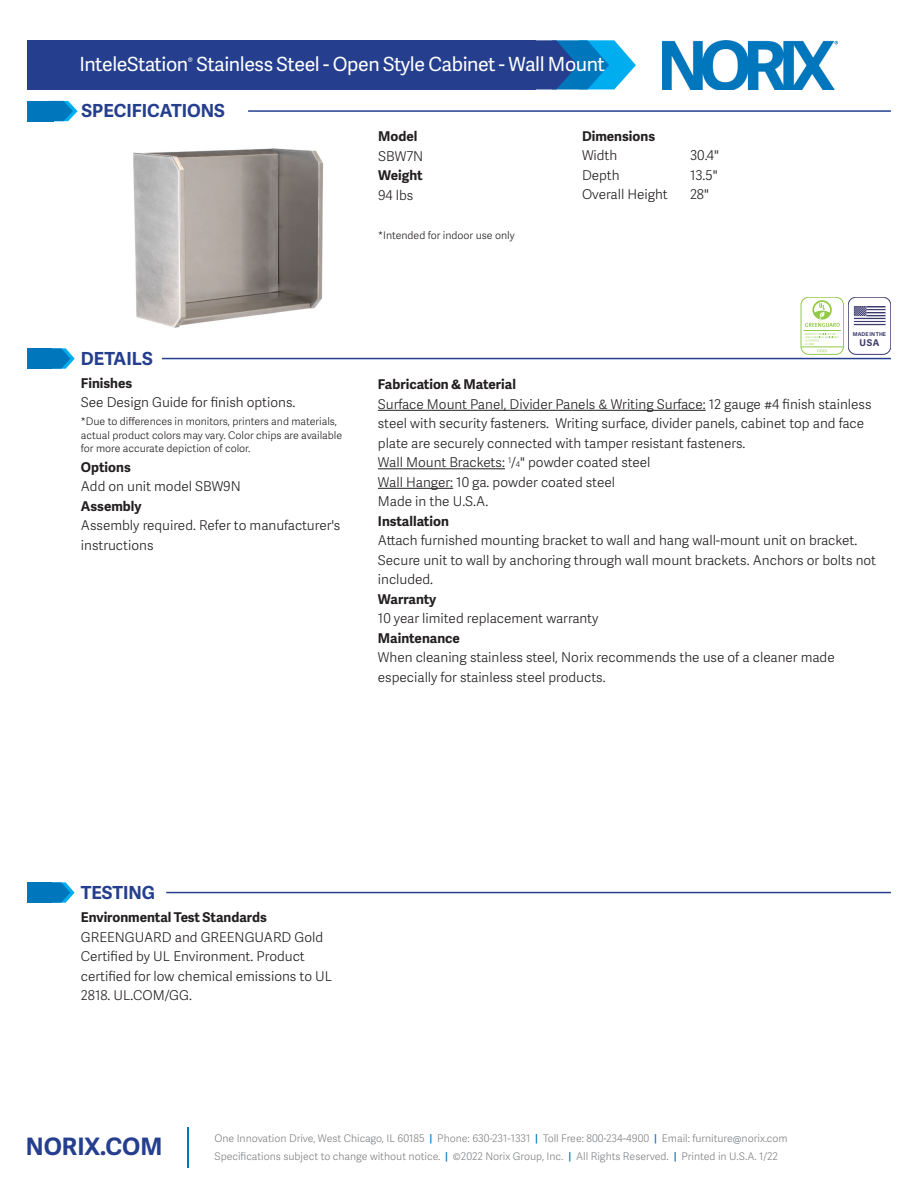
<style>
.page{position:relative;width:918px;height:1188px;background:#fff}
.page>*{position:absolute;margin:0;border:0;box-sizing:border-box;transform-origin:0 0}
.t1{font:700 24px "Adelle Sans";color:#253f8e}
.t2{font:19.5px "Adelle Sans";letter-spacing:-.02em;color:#fff}
.t3{font:700 18px "Adelle Sans";color:#253f8e}
.t4{font:300 13.5px/19.5px "Adelle Sans";color:#231f20}
.t5{font:700 13.5px "Adelle Sans";color:#231f20}
.t6{font:300 10.5px "Adelle Sans";color:#808285}
.t7{font:300 10.5px/13.5px "Adelle Sans";color:#231f20}
.t8{font:700 9.3px "Adelle Sans";color:#3d3b6e}
.t9{font:700 5.25px "Adelle Sans";color:#3d3b6e}
.s1{font-size:7.8px}
.s2{font-weight:600;color:#0077bd}
</style>
<div class="page">
<hr style="left:187px;top:1127px;width:2px;height:41px;background:#0077bd">
<img style="left:663px;top:40px;width:174px;height:50px">
<svg style="left:535px;top:40px;width:101px;height:49px;background:#2883c2"></svg>
<div style="left:27px;top:40px;width:508px;height:49px;background:#253f8e"></div>
<hr style="left:378px;top:410px;width:328px;height:1px;background:#231f20">
<hr style="left:378px;top:468px;width:127px;height:1px;background:#231f20">
<hr style="left:378px;top:488px;width:75px;height:1px;background:#231f20">
<svg style="left:52px;top:348px;width:23px;height:21px"></svg>
<div style="left:27px;top:348px;width:25px;height:21px;background:#0077bd"></div>
<hr style="left:162px;top:358px;width:729px;height:1px;background:#253f8e">
<svg style="left:52px;top:882px;width:23px;height:21px"></svg>
<div style="left:27px;top:882px;width:25px;height:21px;background:#0077bd"></div>
<hr style="left:166px;top:892px;width:725px;height:1px;background:#253f8e">
<svg style="left:53px;top:101px;width:25px;height:20px"></svg>
<div style="left:27px;top:101px;width:26px;height:20px;background:#0077bd"></div>
<hr style="left:248px;top:110px;width:643px;height:2px;background:#253f8e">
<img style="left:133px;top:148px;width:190px;height:180px">
<div style="left:848px;top:297px;width:43px;height:58px;border:1px solid #3d3b6e;border-radius:8px"></div>
<svg style="left:854px;top:306px;width:32px;height:19px"></svg>
<div style="left:801px;top:297px;width:43px;height:58px;border:1px solid #92c947;border-radius:8px"></div>
<hr style="left:801px;top:347px;width:43px;height:1px;background:#92c947">
<hr style="left:804px;top:330px;width:37px;height:1px;background:#92c947">
<svg style="left:805px;top:300px;width:35px;height:27px"></svg>
<svg style="left:805px;top:333px;width:33px;height:19px"></svg>
<p class="t2" style="left:79px;top:51px;width:527px">InteleStation<sup>®</sup> Stainless Steel - Open Style Cabinet - Wall Mount</p>
<p class="t3" style="left:82px;top:98px;width:145px">SPECIFICATIONS</p>
<p class="t5" style="left:378px;top:127px;width:41px">Model</p>
<p class="t4" style="left:378px;top:146px;width:46px">SBW7N</p>
<p class="t5" style="left:378px;top:166px;width:46px">Weight</p>
<p class="t4" style="left:378px;top:185px;width:37px">94 lbs</p>
<p class="t7" style="left:378px;top:228px;width:138px">*Intended for indoor use only</p>
<p class="t5" style="left:582px;top:126px;width:75px">Dimensions</p>
<p class="t4" style="left:582px;top:145px;width:37px">Width</p>
<p class="t4" style="left:690px;top:145px;width:30px">30.4"</p>
<p class="t4" style="left:582px;top:165px;width:39px">Depth</p>
<p class="t4" style="left:690px;top:165px;width:29px">13.5"</p>
<p class="t4" style="left:582px;top:184px;width:87px">Overall Height</p>
<p class="t4" style="left:690px;top:184px;width:20px">28"</p>
<p class="t3" style="left:81px;top:346px;width:73px">DETAILS</p>
<p class="t5" style="left:81px;top:373px;width:53px">Finishes</p>
<p class="t4" style="left:81px;top:392px;width:216px">See Design Guide for finish options.</p>
<p class="t7" style="left:81px;top:415px;width:263px">*Due to differences in monitors, printers and materials, actual product colors may vary. Color chips are available for more accurate depiction of color.</p>
<p class="t5" style="left:81px;top:457px;width:51px">Options</p>
<p class="t4" style="left:81px;top:476px;width:162px">Add on unit model SBW9N</p>
<p class="t5" style="left:81px;top:496px;width:62px">Assembly</p>
<p class="t4" style="left:81px;top:515px;width:261px">Assembly required. Refer to manufacturer's instructions</p>
<p class="t9" style="left:853px;top:331px;width:35px">MADE IN THE</p>
<p class="t8" style="left:860px;top:336px;width:21px">USA</p>
<p class="t5" style="left:378px;top:375px;width:140px">Fabrication &amp; Material</p>
<p class="t4" style="left:378px;top:394px;width:495px">Surface Mount Panel, Divider Panels &amp; Writing Surface: 12 gauge #4 finish stainless steel with security fasteners. Writing surface, divider panels, cabinet top and face plate are securely connected with tamper resistant fasteners.</p>
<p class="t4" style="left:378px;top:452px;width:274px">Wall Mount Brackets: <sup>1</sup>/<span class="s1">4</span>" powder coated steel</p>
<p class="t4" style="left:378px;top:472px;width:239px">Wall Hanger: 10 ga. powder coated steel</p>
<p class="t4" style="left:378px;top:491px;width:112px">Made in the U.S.A.</p>
<p class="t5" style="left:378px;top:511px;width:72px">Installation</p>
<p class="t4" style="left:378px;top:530px;width:500px">Attach furnished mounting bracket to wall and hang wall-mount unit on bracket.<br>Secure unit to wall by anchoring through wall mount brackets. Anchors or bolts not included.</p>
<p class="t5" style="left:378px;top:589px;width:60px">Warranty</p>
<p class="t4" style="left:378px;top:608px;width:222px">10 year limited replacement warranty</p>
<p class="t5" style="left:378px;top:628px;width:84px">Maintenance</p>
<p class="t4" style="left:378px;top:647px;width:458px">When cleaning stainless steel, Norix recommends the use of a cleaner made especially for stainless steel products.</p>
<p class="t3" style="left:81px;top:880px;width:76px">TESTING</p>
<p class="t5" style="left:81px;top:908px;width:187px">Environmental Test Standards</p>
<p class="t4" style="left:81px;top:927px;width:253px">GREENGUARD and GREENGUARD Gold<br>Certified by UL Environment. Product certified for low chemical emissions to UL<br>2818. UL.COM/GG.</p>
<h1 class="t1" style="left:26px;top:1129px;width:138px">NORIX.COM</h1>
<p class="t6" style="left:214px;top:1131px;width:575px">One Innovation Drive, West Chicago, IL 60185 <span class="s2">|</span> Phone: 630-231-1331 <span class="s2">|</span> Toll Free: 800-234-4900 <span class="s2">|</span> Email: furniture@norix.com</p>
<p class="t6" style="left:214px;top:1149px;width:565px">Specifications subject to change without notice. <span class="s2">|</span> ©2022 Norix Group, Inc. <span class="s2">|</span> All Rights Reserved. <span class="s2">|</span> Printed in U.S.A. 1/22</p>
</div>
